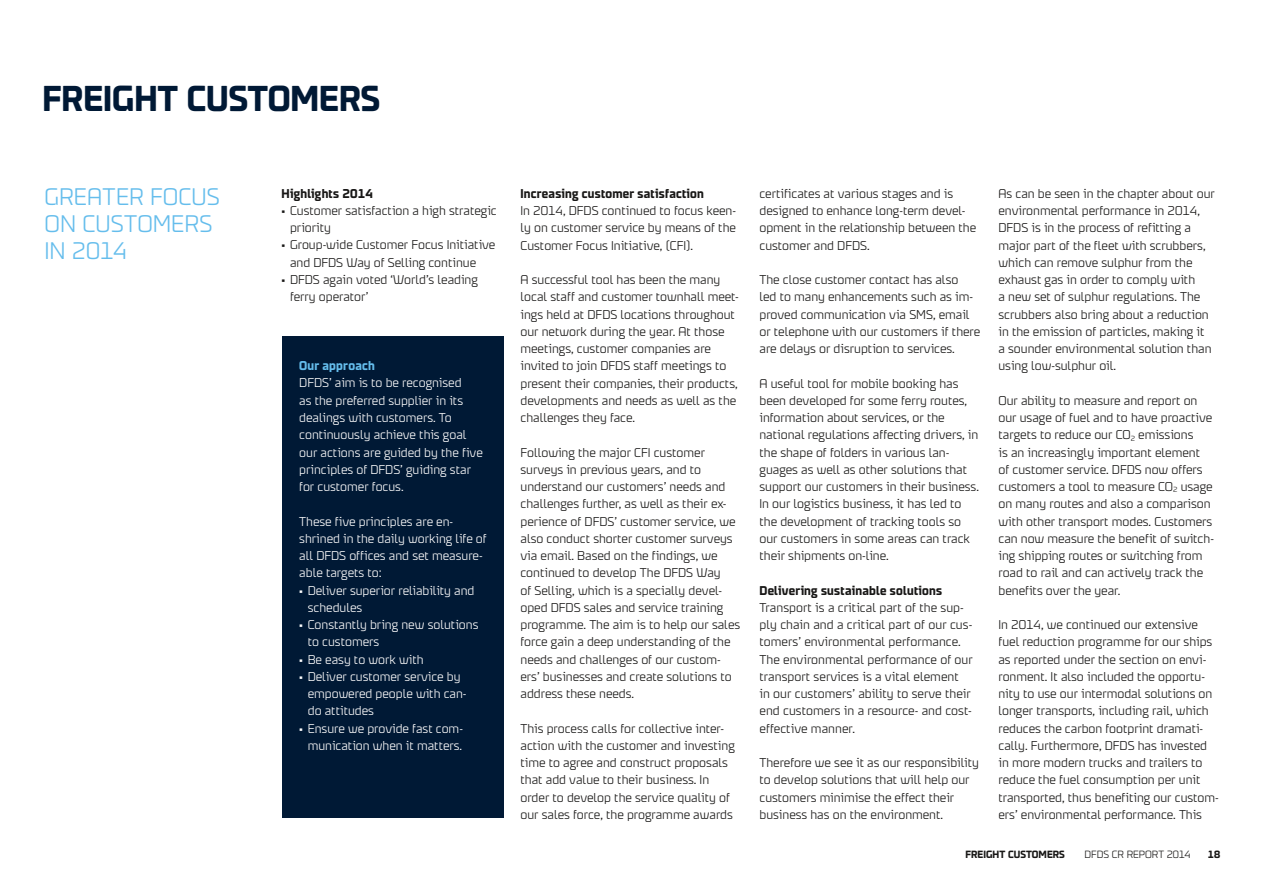
<style>
.page{position:relative;width:1263px;height:893px;background:#fff}
.page>*{position:absolute;margin:0;border:0;box-sizing:border-box;transform-origin:0 0}
.t1{font:700 36px "DFDS";color:#001935}
.t2{font:300 24px/27px "DFDS";letter-spacing:.005em;color:#65bdec}
.t3{font:300 12.75px/17.2px "DFDS";color:#181716}
.t4{font:300 12.75px/17.2px "DFDS";color:#fff}
.t5{font:700 12.75px "DFDS";letter-spacing:.015em;color:#181716}
.t6{font:700 12.75px "DFDS";letter-spacing:.015em;color:#65bdec}
.t7{font:700 10.5px "DFDS";letter-spacing:.005em;color:#181716}
.t8{font:300 10.5px "DFDS";letter-spacing:.005em;color:#181716}
</style>
<div class="page">
<div style="left:282px;top:336px;width:222px;height:482px;background:#001935"></div>
<h1 class="t1" style="left:43px;top:78px;width:298px">FREIGHT CUSTOMERS</h1>
<h2 class="t2" style="left:45px;top:183px;width:177px">GREATER FOCUS<br>ON CUSTOMERS<br>IN 2014</h2>
<p class="t5" style="left:281px;top:186px;width:93px">Highlights 2014</p>
<p class="t3" style="left:290px;top:202px;width:208px;text-indent:-9px">• Customer satisfaction a high strategic priority</p>
<p class="t3" style="left:290px;top:236px;width:207px;text-indent:-9px">• Group-wide Customer Focus Initiative and DFDS Way of Selling continue</p>
<p class="t3" style="left:290px;top:271px;width:189px;text-indent:-9px">• DFDS again voted ‘World’s leading ferry operator’</p>
<p class="t6" style="left:299px;top:358px;width:77px">Our approach</p>
<p class="t4" style="left:299px;top:374px;width:185px">DFDS’ aim is to be recognised<br>as the preferred supplier in its dealings with customers. To continuously achieve this goal our actions are guided by the five principles of DFDS’ guiding star for customer focus.</p>
<p class="t4" style="left:299px;top:512px;width:189px">These five principles are en&shy;shrined in the daily working life of all DFDS offices and set measure&shy;able targets to:</p>
<p class="t4" style="left:308px;top:581px;width:168px;text-indent:-9px">• Deliver superior reliability and schedules</p>
<p class="t4" style="left:308px;top:616px;width:172px;text-indent:-9px">• Constantly bring new solutions to customers</p>
<p class="t4" style="left:299px;top:650px;width:126px">• Be easy to work with</p>
<p class="t4" style="left:308px;top:668px;width:160px;text-indent:-9px">• Deliver customer service by empowered people with can&shy;do attitudes</p>
<p class="t4" style="left:299px;top:719px;width:165px;text-align:right">• Ensure we provide fast com&shy;munication when it matters.</p>
<p class="t5" style="left:520px;top:186px;width:185px">Increasing customer satisfaction</p>
<p class="t3" style="left:520px;top:202px;width:217px;text-align:justify">In 2014, DFDS continued to focus keen&shy;ly on customer service by means of the Customer Focus Initiative, (CFI).</p>
<p class="t3" style="left:520px;top:271px;width:220px">A successful tool has been the many local staff and customer townhall meet&shy;ings held at DFDS locations throughout our network during the year. At those meetings, customer companies are invited to join DFDS staff meetings to present their companies, their products, developments and needs as well as the challenges they face.</p>
<p class="t3" style="left:520px;top:443px;width:221px">Following the major CFI customer surveys in previous years, and to understand our customers’ needs and challenges further, as well as their ex&shy;perience of DFDS’ customer service, we also conduct shorter customer surveys via email. Based on the findings, we continued to develop The DFDS Way<br>of Selling, which is a specially devel&shy;oped DFDS sales and service training programme. The aim is to help our sales force gain a deep understanding of the needs and challenges of our custom&shy;ers’ businesses and create solutions to address these needs.</p>
<p class="t3" style="left:520px;top:719px;width:216px">This process calls for collective inter&shy;action with the customer and investing time to agree and construct proposals that add value to their business. In order to develop the service quality of our sales force, the programme awards</p>
<p class="t3" style="left:759px;top:185px;width:218px">certificates at various stages and is designed to enhance long-term devel&shy;opment in the relationship between the customer and DFDS.</p>
<p class="t3" style="left:759px;top:271px;width:222px">The close customer contact has also<br>led to many enhancements such as im&shy;proved communication via SMS, email or telephone with our customers if there are delays or disruption to services.</p>
<p class="t3" style="left:759px;top:375px;width:221px">A useful tool for mobile booking has been developed for some ferry routes, information about services, or the national regulations affecting drivers, in the shape of folders in various lan&shy;guages as well as other solutions that support our customers in their business.<br>In our logistics business, it has led to the development of tracking tools so our customers in some areas can track their shipments on-line.</p>
<p class="t5" style="left:759px;top:583px;width:184px">Delivering sustainable solutions</p>
<p class="t3" style="left:759px;top:599px;width:215px">Transport is a critical part of the sup&shy;ply chain and a critical part of our cus&shy;tomers’ environmental performance.<br>The environmental performance of our transport services is a vital element<br>in our customers’ ability to serve their end customers in a resource- and cost&shy;effective manner.</p>
<p class="t3" style="left:759px;top:754px;width:221px">Therefore we see it as our responsibility to develop solutions that will help our customers minimise the effect their business has on the environment.</p>
<p class="t3" style="left:998px;top:185px;width:218px">As can be seen in the chapter about our environmental performance in 2014, DFDS is in the process of refitting a major part of the fleet with scrubbers, which can remove sulphur from the exhaust gas in order to comply with<br>a new set of sulphur regulations. The scrubbers also bring about a reduction in the emission of particles, making it<br>a sounder environmental solution than using low-sulphur oil.</p>
<p class="t3" style="left:998px;top:392px;width:217px">Our ability to measure and report on our usage of fuel and to have proactive targets to reduce our CO<sub>2</sub> emissions<br>is an increasingly important element of customer service. DFDS now offers customers a tool to measure CO<sub>2</sub> usage on many routes and also a comparison with other transport modes. Customers can now measure the benefit of switch&shy;ing shipping routes or switching from road to rail and can actively track the benefits over the year.</p>
<p class="t3" style="left:998px;top:616px;width:222px">In 2014, we continued our extensive fuel reduction programme for our ships as reported under the section on envi&shy;ronment. It also included the opportu&shy;nity to use our intermodal solutions on longer transports, including rail, which reduces the carbon footprint dramati&shy;cally. Furthermore, DFDS has invested in more modern trucks and trailers to reduce the fuel consumption per unit transported, thus benefiting our custom&shy;ers’ environmental performance. This</p>
<p class="t7" style="left:965px;top:849px;width:101px">Freight customers</p>
<p class="t8" style="left:1084px;top:849px;width:108px">DFDS CR REPORT 2014</p>
<p class="t7" style="left:1208px;top:849px;width:14px">18</p>
</div>
